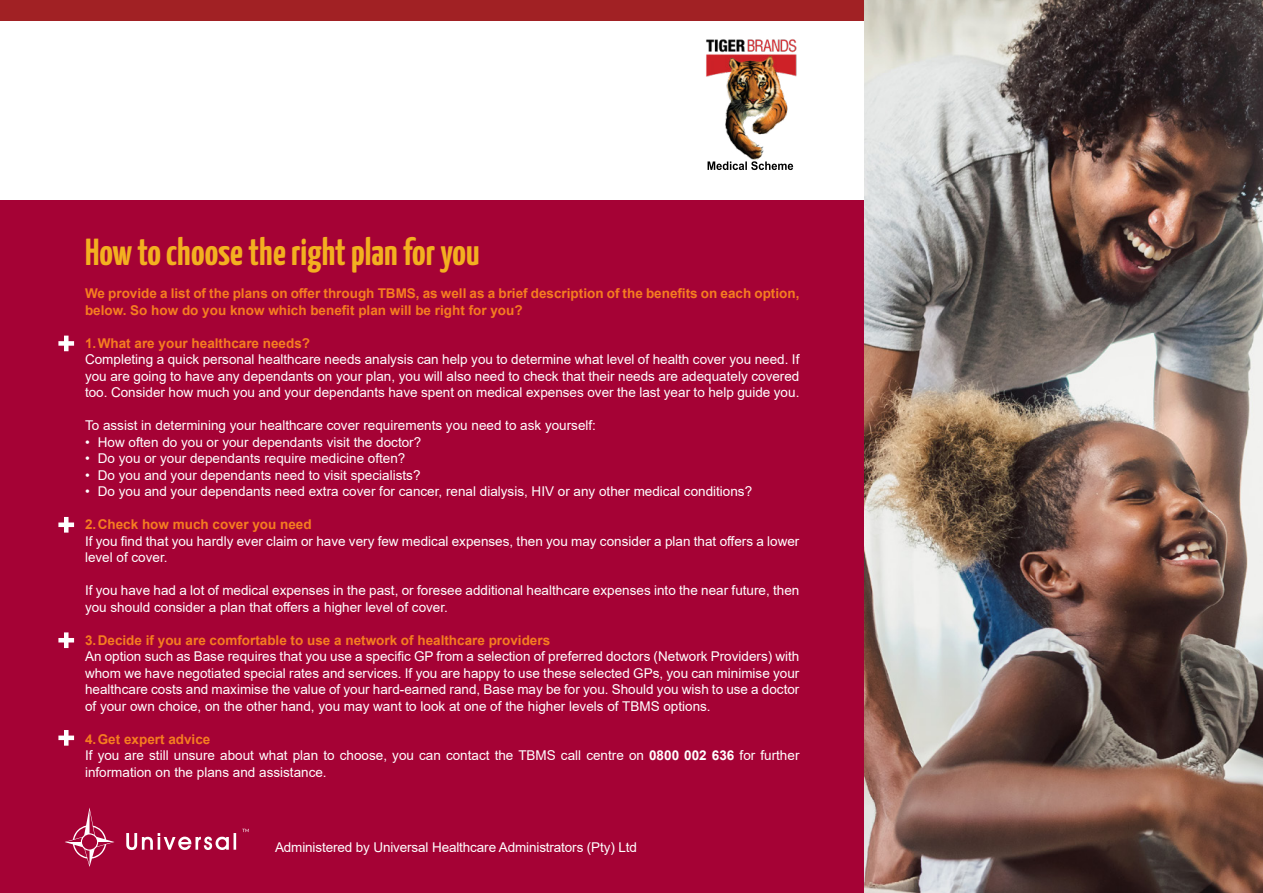
<style>
.page{position:relative;width:1263px;height:893px;background:#fff}
.page>*{position:absolute;margin:0;border:0;box-sizing:border-box;transform-origin:0 0}
.t1{font:700 37.5px "Yanone Kaffeesatz";color:#f3b020}
.t2{font:13.5px/16.5px "Arial";color:#fff}
.t3{font:700 13.5px/16.5px "Arial";color:#f57d20}
.s1{font-weight:700;color:#f57d20}
.s2{font-weight:700}
</style>
<div class="page">
<div style="left:0;top:0;width:1263px;height:21px;background:#a12124"></div>
<div style="left:0;top:200px;width:870px;height:693px;background:#a50235"></div>
<div style="left:58px;top:341px;width:16px;height:5px;background:#fff"></div>
<div style="left:64px;top:336px;width:5px;height:15px;background:#fff"></div>
<div style="left:58px;top:522px;width:16px;height:5px;background:#fff"></div>
<div style="left:64px;top:517px;width:5px;height:16px;background:#fff"></div>
<hr style="left:58px;top:638px;width:16px;height:4px;background:#fff">
<div style="left:64px;top:632px;width:5px;height:16px;background:#fff"></div>
<hr style="left:58px;top:736px;width:16px;height:4px;background:#fff">
<div style="left:64px;top:730px;width:5px;height:16px;background:#fff"></div>
<img style="left:864px;top:0;width:399px;height:893px">
<img style="left:706px;top:39px;width:91px;height:131px">
<svg style="left:65px;top:807px;width:184px;height:60px"></svg>
<h1 class="t1" style="left:85px;top:226px;width:396px">How to choose the right plan for you</h1>
<p class="t3" style="left:85px;top:286px;width:716px">We provide a list of the plans on offer through TBMS, as well as a brief description of the benefits on each option, below. So how do you know which benefit plan will be right for you?</p>
<p class="t3" style="left:85px;top:335px;width:227px">1.What are your healthcare needs?</p>
<p class="t2" style="left:85px;top:351px;width:716px;text-align:justify">Completing a quick personal healthcare needs analysis can help you to determine what level of health cover you need. If you are going to have any dependants on your plan, you will also need to check that their needs are adequately covered too. Consider how much you and your dependants have spent on medical expenses over the last year to help guide you.</p>
<p class="t2" style="left:85px;top:417px;width:512px">To assist in determining your healthcare cover requirements you need to ask yourself:</p>
<p class="t2" style="left:85px;top:434px;width:338px">• How often do you or your dependants visit the doctor?</p>
<p class="t2" style="left:85px;top:450px;width:322px">• Do you or your dependants require medicine often?</p>
<p class="t2" style="left:85px;top:467px;width:337px">• Do you and your dependants need to visit specialists?</p>
<p class="t2" style="left:85px;top:483px;width:669px">• Do you and your dependants need extra cover for cancer, renal dialysis, HIV or any other medical conditions?</p>
<p class="t3" style="left:85px;top:516px;width:228px">2.Check how much cover you need</p>
<p class="t2" style="left:85px;top:533px;width:716px">If you find that you hardly ever claim or have very few medical expenses, then you may consider a plan that offers a lower level of cover.</p>
<p class="t2" style="left:85px;top:582px;width:716px">If you have had a lot of medical expenses in the past, or foresee additional healthcare expenses into the near future, then you should consider a plan that offers a higher level of cover.</p>
<p class="t3" style="left:85px;top:632px;width:467px">3.Decide if you are comfortable to use a network of healthcare providers</p>
<p class="t2" style="left:85px;top:648px;width:716px;text-align:justify">An option such as Base requires that you use a specific GP from a selection of preferred doctors (Network Providers) with whom we have negotiated special rates and services. If you are happy to use these selected GPs, you can minimise your healthcare costs and maximise the value of your hard-earned rand, Base may be for you. Should you wish to use a doctor of your own choice, on the other hand, you may want to look at one of the higher levels of TBMS options.</p>
<p class="t2" style="left:85px;top:731px;width:716px"><span class="s1">4.Get expert advice<br></span>If you are still unsure about what plan to choose, you can contact the TBMS call centre on <span class="s2">0800 002 636</span> for further information on the plans and assistance.</p>
<p class="t2" style="left:275px;top:839px;width:363px">Administered by Universal Healthcare Administrators (Pty) Ltd</p>
</div>
